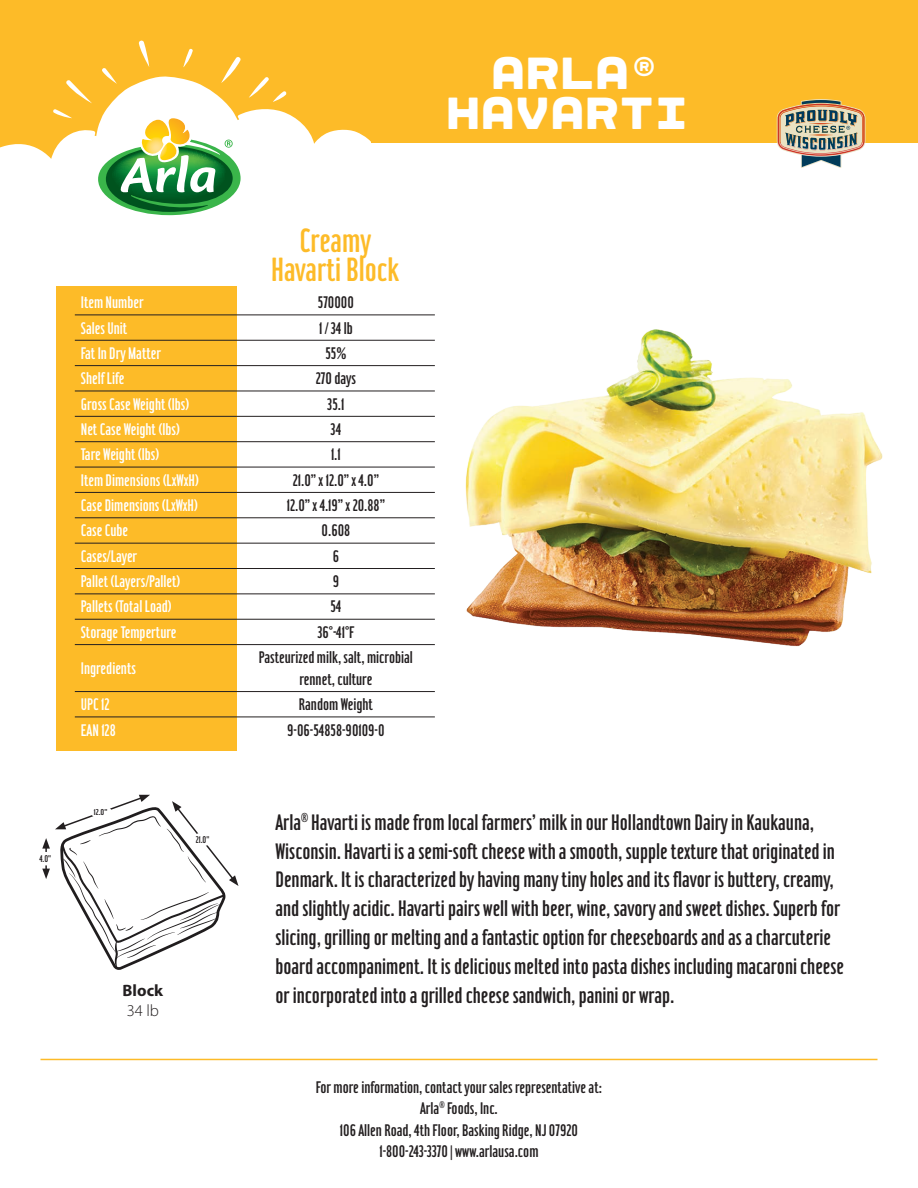
<style>
.page{position:relative;width:918px;height:1188px;background:#fff}
.page>*{position:absolute;margin:0;border:0;box-sizing:border-box;transform-origin:0 0}
.t1{font:45px/40.2px "ARLASTRONG Mono";color:#fff;text-align:center}
.t2{font:300 36px/29.1px "Hamilton";color:#fdbb28;text-align:center}
.t3{font:300 24px/28.8px "Hamilton";color:#231f20}
.t4{font:300 18px/21.6px "Hamilton";color:#231f20;text-align:center}
.t5{font:300 18px "Hamilton";color:#fff}
.t6{font:700 16.5px "Myriad Pro";color:#231f20}
.t7{font:300 16.5px "Myriad Pro";color:#231f20}
.t8{font:300 10.5px "Hamilton";color:#231f20}
.t9{font:300 9.15px "Hamilton";color:#231f20;scale:1.14 1}
</style>
<div class="page">
<svg style="left:0;top:0;width:409px;height:159px;background:#fdc240"></svg>
<svg style="left:52px;top:39px;width:235px;height:177px"></svg>
<div style="left:372px;top:0;width:546px;height:142px;background:#fdbb28"></div>
<svg style="left:777px;top:99px;width:88px;height:69px"></svg>
<div style="left:57px;top:286px;width:180px;height:465px;background:#fdbb28"></div>
<hr style="left:75px;top:315px;width:162px;height:1px;background:#231f20">
<hr style="left:237px;top:315px;width:198px;height:1px;background:#231f20">
<hr style="left:75px;top:340px;width:162px;height:1px;background:#231f20">
<hr style="left:237px;top:340px;width:198px;height:1px;background:#231f20">
<hr style="left:75px;top:365px;width:162px;height:1px;background:#231f20">
<hr style="left:237px;top:365px;width:198px;height:1px;background:#231f20">
<hr style="left:75px;top:391px;width:162px;height:1px;background:#231f20">
<hr style="left:237px;top:391px;width:198px;height:1px;background:#231f20">
<hr style="left:75px;top:416px;width:162px;height:1px;background:#231f20">
<hr style="left:237px;top:416px;width:198px;height:1px;background:#231f20">
<hr style="left:75px;top:441px;width:162px;height:1px;background:#231f20">
<hr style="left:237px;top:441px;width:198px;height:1px;background:#231f20">
<hr style="left:75px;top:467px;width:162px;height:1px;background:#231f20">
<hr style="left:237px;top:467px;width:198px;height:1px;background:#231f20">
<hr style="left:75px;top:492px;width:162px;height:1px;background:#231f20">
<hr style="left:237px;top:492px;width:198px;height:1px;background:#231f20">
<hr style="left:75px;top:518px;width:162px;height:1px;background:#231f20">
<hr style="left:237px;top:518px;width:198px;height:1px;background:#231f20">
<hr style="left:75px;top:543px;width:162px;height:1px;background:#231f20">
<hr style="left:237px;top:543px;width:198px;height:1px;background:#231f20">
<hr style="left:75px;top:568px;width:162px;height:1px;background:#231f20">
<hr style="left:237px;top:568px;width:198px;height:1px;background:#231f20">
<hr style="left:75px;top:594px;width:162px;height:1px;background:#231f20">
<hr style="left:237px;top:594px;width:198px;height:1px;background:#231f20">
<hr style="left:75px;top:619px;width:162px;height:1px;background:#231f20">
<hr style="left:237px;top:619px;width:198px;height:1px;background:#231f20">
<hr style="left:75px;top:644px;width:162px;height:1px;background:#231f20">
<hr style="left:237px;top:644px;width:198px;height:1px;background:#231f20">
<hr style="left:75px;top:691px;width:162px;height:1px;background:#231f20">
<hr style="left:237px;top:691px;width:198px;height:1px;background:#231f20">
<hr style="left:75px;top:717px;width:162px;height:1px;background:#231f20">
<hr style="left:237px;top:717px;width:198px;height:1px;background:#231f20">
<img style="left:465px;top:329px;width:418px;height:318px">
<svg style="left:42px;top:795px;width:196px;height:175px"></svg>
<div style="left:36px;top:852px;width:21px;height:13px;background:#fff;border-radius:50%"></div>
<div style="left:91px;top:805px;width:21px;height:14px;background:#fff;border-radius:50%"></div>
<div style="left:193px;top:832px;width:21px;height:14px;background:#fff;border-radius:50%"></div>
<hr style="left:40px;top:1059px;width:838px;height:1px;background:#fdbb28">
<h1 class="t1" style="left:446px;top:54px;width:245px">ARLA®<br>HAVARTI</h1>
<p class="t8" style="left:39px;top:854px;width:13px">4.0"</p>
<h2 class="t2" style="left:271px;top:226px;width:130px">Creamy<br>Havarti Block</h2>
<p class="t5" style="left:81px;top:293px;width:64px">Item Number</p>
<p class="t4" style="left:318px;top:292px;width:38px">570000</p>
<p class="t5" style="left:81px;top:319px;width:48px">Sales Unit</p>
<p class="t4" style="left:319px;top:317px;width:35px">1 / 34 lb</p>
<p class="t5" style="left:81px;top:344px;width:82px">Fat In Dry Matter</p>
<p class="t4" style="left:325px;top:342px;width:23px">55%</p>
<p class="t5" style="left:81px;top:369px;width:45px">Shelf Life</p>
<p class="t4" style="left:316px;top:368px;width:42px">270 days</p>
<p class="t5" style="left:81px;top:395px;width:110px">Gross Case Weight (lbs)</p>
<p class="t4" style="left:327px;top:393px;width:19px">35.1</p>
<p class="t5" style="left:81px;top:420px;width:101px">Net Case Weight (lbs)</p>
<p class="t4" style="left:331px;top:419px;width:12px">34</p>
<p class="t5" style="left:81px;top:446px;width:80px">Tare Weight (lbs)</p>
<p class="t4" style="left:331px;top:444px;width:11px">1.1</p>
<p class="t5" style="left:81px;top:471px;width:120px">Item Dimensions (LxWxH)</p>
<p class="t4" style="left:293px;top:469px;width:88px">21.0” x 12.0” x 4.0”</p>
<p class="t5" style="left:81px;top:496px;width:119px">Case Dimensions (LxWxH)</p>
<p class="t4" style="left:287px;top:495px;width:100px">12.0” x 4.19” x 20.88”</p>
<p class="t5" style="left:81px;top:522px;width:49px">Case Cube</p>
<p class="t4" style="left:322px;top:520px;width:30px">0.608</p>
<p class="t5" style="left:81px;top:547px;width:58px">Cases/Layer</p>
<p class="t4" style="left:333px;top:545px;width:8px">6</p>
<p class="t5" style="left:81px;top:572px;width:101px">Pallet (Layers/Pallet)</p>
<p class="t4" style="left:333px;top:571px;width:8px">9</p>
<p class="t5" style="left:81px;top:598px;width:92px">Pallets (Total Load)</p>
<p class="t4" style="left:330px;top:596px;width:13px">54</p>
<p class="t5" style="left:81px;top:623px;width:97px">Storage Temperture</p>
<p class="t4" style="left:317px;top:621px;width:39px">36°-41°F</p>
<p class="t5" style="left:81px;top:659px;width:57px">Ingredients</p>
<p class="t4" style="left:259px;top:647px;width:155px">Pasteurized milk, salt, microbial rennet, culture</p>
<p class="t5" style="left:81px;top:695px;width:30px">UPC 12</p>
<p class="t4" style="left:299px;top:694px;width:76px">Random Weight</p>
<p class="t5" style="left:81px;top:721px;width:36px">EAN 128</p>
<p class="t4" style="left:287px;top:719px;width:99px">9-06-54858-90109-0</p>
<p class="t9" style="left:94px;top:808px;width:13px">12.0"</p>
<p class="t8" style="left:196px;top:834px;width:15px">21.0"</p>
<p class="t6" style="left:123px;top:980px;width:42px">Block</p>
<p class="t7" style="left:127px;top:1002px;width:34px">34 lb</p>
<p class="t3" style="left:275px;top:808px;width:570px">Arla<sup>®</sup> Havarti is made from local farmers’ milk in our Hollandtown Dairy in Kaukauna, Wisconsin. Havarti is a semi-soft cheese with a smooth, supple texture that originated in Denmark. It is characterized by having many tiny holes and its flavor is buttery, creamy, and slightly acidic. Havarti pairs well with beer, wine, savory and sweet dishes. Superb for slicing, grilling or melting and a fantastic option for cheeseboards and as a charcuterie board accompaniment. It is delicious melted into pasta dishes including macaroni cheese or incorporated into a grilled cheese sandwich, panini or wrap.</p>
<p class="t4" style="left:316px;top:1076px;width:288px">For more information, contact your sales representative at:<br>Arla<sup>®</sup> Foods, Inc.<br>106 Allen Road, 4th Floor, Basking Ridge, NJ 07920<br>1-800-243-3370 | www.arlausa.com</p>
</div>
